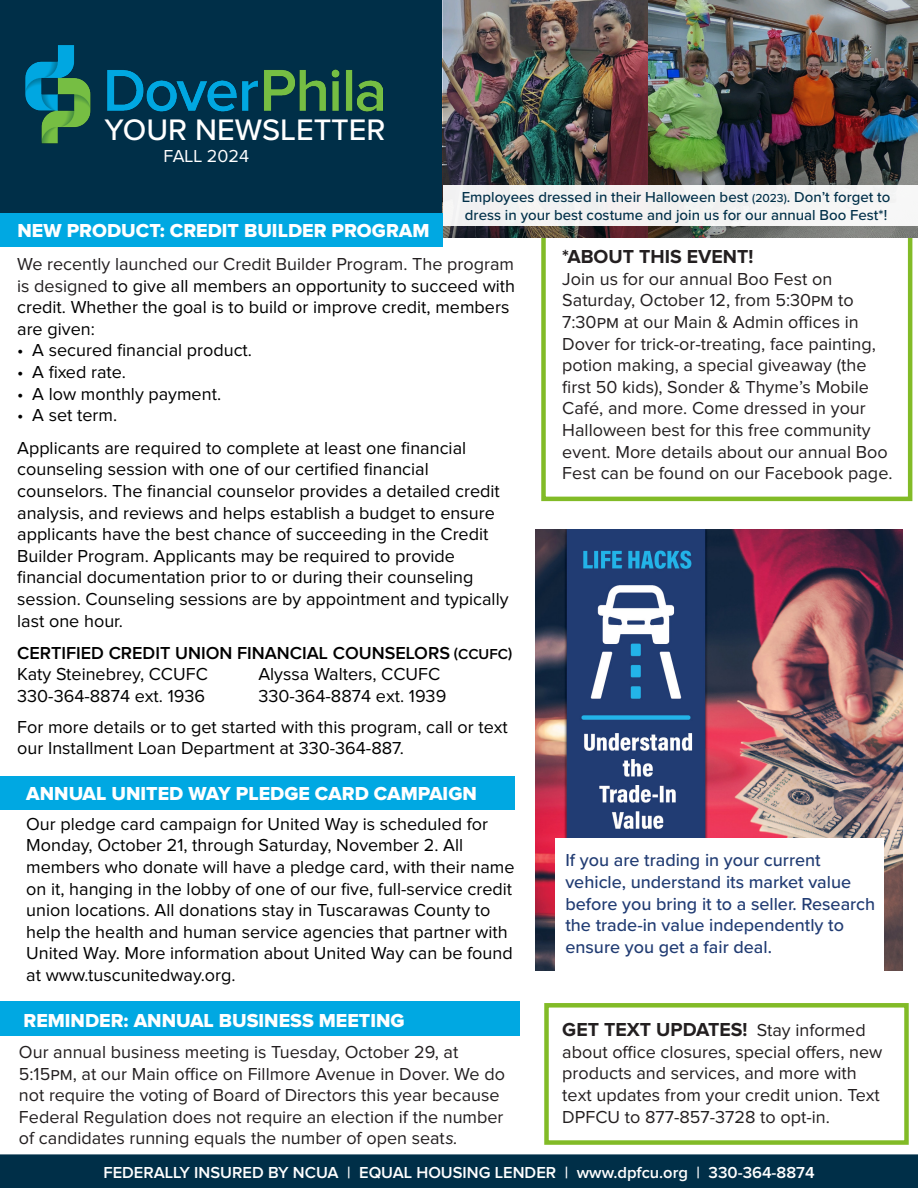
<style>
.page{position:relative;width:918px;height:1188px;background:#fff}
.page>*{position:absolute;margin:0;border:0;box-sizing:border-box;transform-origin:0 0}
.t1{font:500 30.75px "Proxima Nova";color:#fff}
.t2{font:19.5px "Proxima Nova Extrabld";color:#fff}
.t3{font:700 19.5px "Proxima Nova";color:#231f20}
.body_copy{font:18px/21.6px "Proxima Nova";color:#000}
.t4{font:18px/21.6px "Proxima Nova";color:#231f20}
.t5{font:500 18px/21.6px "Proxima Nova";color:#213c73}
.body_copy-2{font:600 18px "Proxima Nova";color:#000}
.t6{font:18px "Proxima Nova";color:#fff}
.t7{font:600 16.5px "Proxima Nova";color:#fff}
.t8{font:500 15px "Proxima Nova";color:#002f48}
.s1{font-size:12px}
.s2{color:#231f20}
.s3{font-size:15px}
.s4{font-style:italic}
.s5{font-weight:400;font-size:18px}
</style>
<div class="page">
<div style="left:541px;top:163px;width:371px;height:338px;border:4px solid #82bb27"></div>
<div style="left:0;top:0;width:918px;height:238px;background:#002f48"></div>
<div style="left:544px;top:1003px;width:365px;height:142px;border:4px solid #82bb27"></div>
<div style="left:0;top:1154px;width:918px;height:34px;background:#002f48"></div>
<img style="left:443px;top:0;width:475px;height:238px">
<img style="left:25px;top:46px;width:358px;height:98px">
<div style="left:105px;top:115px;width:283px;height:29px;background:#002f48"></div>
<div style="left:0;top:213px;width:443px;height:34px;background:#00a8e2"></div>
<div style="left:0;top:1002px;width:519px;height:34px;background:#00a8e2"></div>
<div style="left:443px;top:185px;width:475px;height:40px;background:#f3f3f2"></div>
<div style="left:0;top:776px;width:515px;height:34px;background:#00a8e2"></div>
<img style="left:535px;top:529px;width:368px;height:442px">
<div style="left:555px;top:838px;width:328px;height:142px;background:#fff"></div>
<p class="t1" style="left:105px;top:106px;width:282px">YOUR NEWSLETTER</p>
<p class="t6" style="left:163px;top:148px;width:87px">FALL 2024</p>
<p class="t2" style="left:18px;top:220px;width:414px">NEW PRODUCT: CREDIT BUILDER PROGRAM</p>
<p class="t8" style="left:462px;top:186px;width:430px">Employees dressed in their Halloween best <span class="s1">(2023)</span>. Don’t forget to</p>
<p class="t8" style="left:465px;top:204px;width:424px">dress in your best costume and join us for our annual Boo Fest*!</p>
<p class="body_copy" style="left:17px;top:254px;width:499px"><span class="s2">We recently launched our Credit Builder Program. The program is designed</span> to give all members an opportunity to succeed with credit. Whether the goal is to build or improve credit, members are given:</p>
<p class="body_copy" style="left:17px;top:340px;width:236px">• A secured financial product.</p>
<p class="body_copy" style="left:17px;top:362px;width:110px">• A fixed rate.</p>
<p class="body_copy" style="left:17px;top:384px;width:205px">• A low monthly payment.</p>
<p class="body_copy" style="left:17px;top:405px;width:102px">• A set term.</p>
<p class="body_copy" style="left:17px;top:438px;width:493px">Applicants are required to complete at least one financial counseling session with one of our certified financial counselors. The financial counselor provides a detailed credit analysis, and reviews and helps establish a budget to ensure applicants have the best chance of succeeding in the Credit Builder Program. Applicants may be required to provide financial documentation prior to or during their counseling session. Counseling sessions are by appointment and typically last one hour.</p>
<p class="body_copy-2" style="left:17px;top:645px;width:496px">CERTIFIED CREDIT UNION FINANCIAL COUNSELORS <span class="s3">(CCUFC)</span></p>
<p class="body_copy" style="left:17px;top:664px;width:192px">Katy Steinebrey, CCUFC</p>
<p class="body_copy" style="left:17px;top:686px;width:189px">330-364-8874 ext. 1936</p>
<p class="body_copy" style="left:258px;top:664px;width:183px">Alyssa Walters, CCUFC</p>
<p class="body_copy" style="left:258px;top:686px;width:189px">330-364-8874 ext. 1939</p>
<p class="body_copy" style="left:17px;top:717px;width:492px">For more details or to get started with this program, call or text our Installment Loan Department at 330-364-887.</p>
<p class="t2" style="left:26px;top:783px;width:452px">ANNUAL UNITED WAY PLEDGE CARD CAMPAIGN</p>
<p class="body_copy" style="left:26px;top:814px;width:490px">Our pledge card campaign for United Way is scheduled for Monday, October 21, through Saturday, November 2. All members who donate will have a pledge card, with their name on it, hanging in the lobby of one of our five, full-service credit union locations. All donations stay in Tuscarawas County to help the health and human service agencies that partner with United Way. More information about United Way can be found at www.tuscunitedway.org.</p>
<p class="t2" style="left:23px;top:1009px;width:383px">REMINDER: ANNUAL BUSINESS MEETING</p>
<p class="t4" style="left:19px;top:1042px;width:488px">Our annual business meeting is Tuesday, October 29, at 5:15pm, at our Main office on Fillmore Avenue in Dover. We do not require the voting of Board of Directors this year because Federal Regulation does not require an election if the number of candidates running equals the number of open seat<span class="s4">s.</span></p>
<p class="t3" style="left:562px;top:248px;width:193px">*ABOUT THIS EVENT!</p>
<p class="t4" style="left:562px;top:269px;width:332px">Join us for our annual Boo Fest on Saturday, October 12, from 5:30pm to 7:30pm at our Main &amp; Admin offices in Dover for trick-or-treating, face painting, potion making, a special giveaway (the first 50 kids), Sonder &amp; Thyme’s Mobile Café, and more. Come dressed in your Halloween best for this free community event. More details about our annual Boo Fest can be found on our Facebook page.</p>
<p class="t5" style="left:565px;top:849px;width:311px">If you are trading in your current vehicle, understand its market value before you bring it to a seller. Research the trade-in value independently to ensure you get a fair deal.</p>
<p class="t3" style="left:562px;top:1021px;width:305px">GET TEXT UPDATES! <span class="s5">Stay informed</span></p>
<p class="t4" style="left:562px;top:1042px;width:322px">about office closures, special offers, new products and services, and more with text updates from your credit union. Text DPFCU to 877-857-3728 to opt-in.</p>
<p class="t7" style="left:103px;top:1165px;width:713px">FEDERALLY INSURED BY NCUA | EQUAL HOUSING LENDER | www.dpfcu.org | 330-364-8874</p>
</div>
